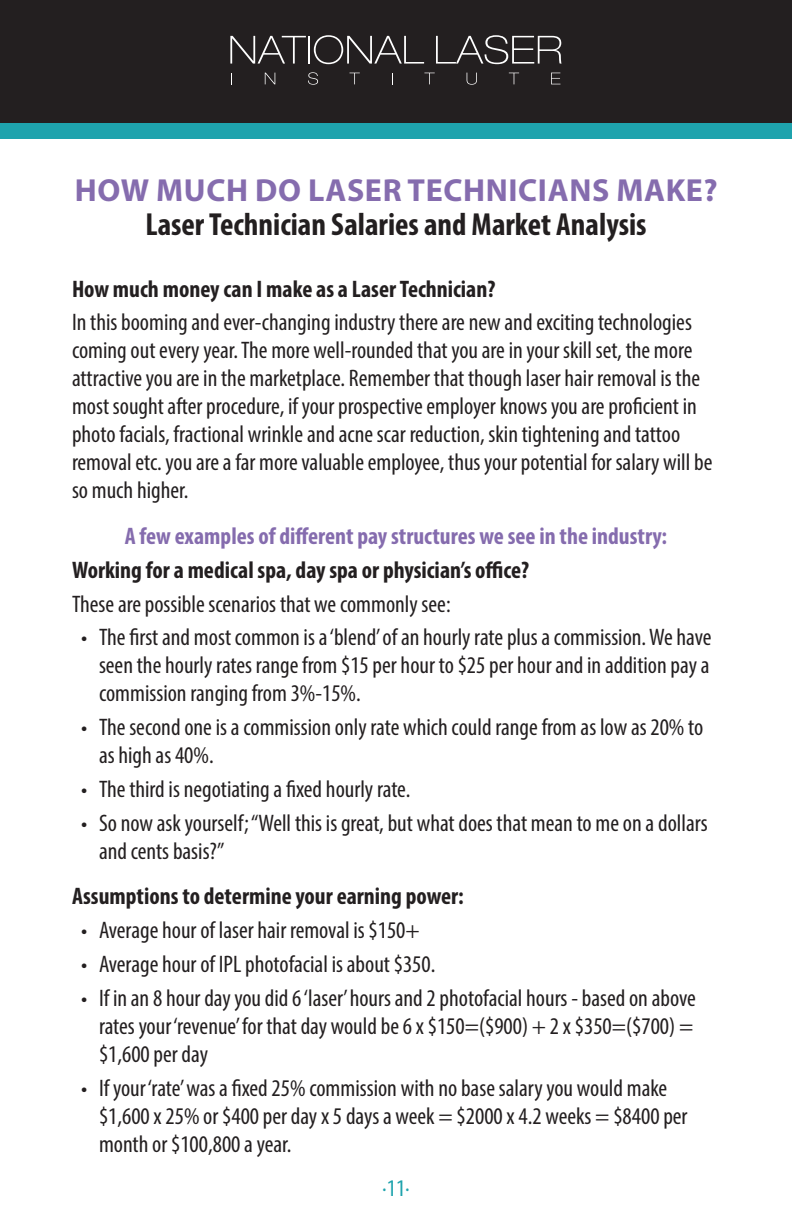
<style>
.page{position:relative;width:792px;height:1224px;background:#fff}
.page>*{position:absolute;margin:0;border:0;box-sizing:border-box;transform-origin:0 0}
.Paragraph_Style_1{font:700 condensed 32px "Myriad Pro";color:#231f20}
.Paragraph_Style_1-2{font:700 32px "Myriad Pro";letter-spacing:.02em;color:#856cae}
.Paragraph_Style_1-3{font:condensed 24px/28px "Myriad Pro";color:#231f20}
.Paragraph_Style_1-4{font:700 condensed 24px "Myriad Pro";color:#231f20}
.Paragraph_Style_1-5{font:700 condensed 24px "Myriad Pro";color:#856cae}
.t1{font:condensed 24px "Myriad Pro";color:#1ea3ad}
</style>
<div class="page">
<div style="left:0;top:109px;width:792px;height:29px;background:#1ea3ad"></div>
<div style="left:0;top:0;width:792px;height:123px;background:#231f20"></div>
<svg style="left:230px;top:36px;width:76px;height:28px"></svg>
<hr style="left:308px;top:36px;width:2px;height:28px;background:#fff">
<svg style="left:314px;top:35px;width:110px;height:29px"></svg>
<svg style="left:436px;top:35px;width:126px;height:29px"></svg>
<svg style="left:265px;top:73px;width:10px;height:11px"></svg>
<svg style="left:308px;top:72px;width:10px;height:13px"></svg>
<svg style="left:350px;top:73px;width:10px;height:11px"></svg>
<svg style="left:424px;top:73px;width:11px;height:11px"></svg>
<svg style="left:467px;top:73px;width:10px;height:12px"></svg>
<svg style="left:509px;top:73px;width:10px;height:11px"></svg>
<svg style="left:551px;top:73px;width:9px;height:11px"></svg>
<p class="Paragraph_Style_1-2" style="left:75px;top:169px;width:644px">HOW MUCH DO LASER TECHNICIANS MAKE?</p>
<p class="Paragraph_Style_1" style="left:145px;top:204px;width:503px">Laser Technician Salaries and Market Analysis</p>
<p class="Paragraph_Style_1-4" style="left:72px;top:274px;width:425px">How much money can I make as a Laser Technician?</p>
<p class="Paragraph_Style_1-3" style="left:72px;top:308px;width:642px">In this booming and ever-changing industry there are new and exciting technologies coming out every year. The more well-rounded that you are in your skill set, the more attractive you are in the marketplace. Remember that though laser hair removal is the most sought after procedure, if your prospective employer knows you are proficient in photo facials, fractional wrinkle and acne scar reduction, skin tightening and tattoo removal etc. you are a far more valuable employee, thus your potential for salary will be so much higher.</p>
<p class="Paragraph_Style_1-5" style="left:125px;top:521px;width:544px">A few examples of different pay structures we see in the industry:</p>
<p class="Paragraph_Style_1-4" style="left:72px;top:555px;width:459px">Working for a medical spa, day spa or physician’s office?</p>
<p class="Paragraph_Style_1-3" style="left:72px;top:589px;width:380px">These are possible scenarios that we commonly see:</p>
<p class="Paragraph_Style_1-3" style="left:99px;top:623px;width:614px;text-align:justify;text-indent:-18px">• The first and most common is a ‘blend’ of an hourly rate plus a commission. We have seen the hourly rates range from $15 per hour to $25 per hour and in addition pay a commission ranging from 3%-15%.</p>
<p class="Paragraph_Style_1-3" style="left:99px;top:713px;width:606px;text-indent:-18px">• The second one is a commission only rate which could range from as low as 20% to as high as 40%.</p>
<p class="Paragraph_Style_1-3" style="left:81px;top:775px;width:331px">• The third is negotiating a fixed hourly rate.</p>
<p class="Paragraph_Style_1-3" style="left:99px;top:809px;width:610px;text-indent:-18px">• So now ask yourself; “Well this is great, but what does that mean to me on a dollars and cents basis?”</p>
<p class="Paragraph_Style_1-4" style="left:72px;top:881px;width:393px">Assumptions to determine your earning power:</p>
<p class="Paragraph_Style_1-3" style="left:81px;top:916px;width:340px">• Average hour of laser hair removal is $150+</p>
<p class="Paragraph_Style_1-3" style="left:81px;top:950px;width:356px">• Average hour of IPL photofacial is about $350.</p>
<p class="Paragraph_Style_1-3" style="left:99px;top:984px;width:598px;text-align:justify;text-indent:-18px">• If in an 8 hour day you did 6 ‘laser’ hours and 2 photofacial hours - based on above rates your ‘revenue’ for that day would be 6 x $150=($900) + 2 x $350=($700) = $1,600 per day</p>
<p class="Paragraph_Style_1-3" style="left:99px;top:1073px;width:590px;text-indent:-18px">• If your ‘rate’ was a fixed 25% commission with no base salary you would make $1,600 x 25% or $400 per day x 5 days a week = $2000 x 4.2 weeks = $8400 per month or $100,800 a year.</p>
<p class="t1" style="left:382px;top:1174px;width:29px">·11·</p>
</div>
